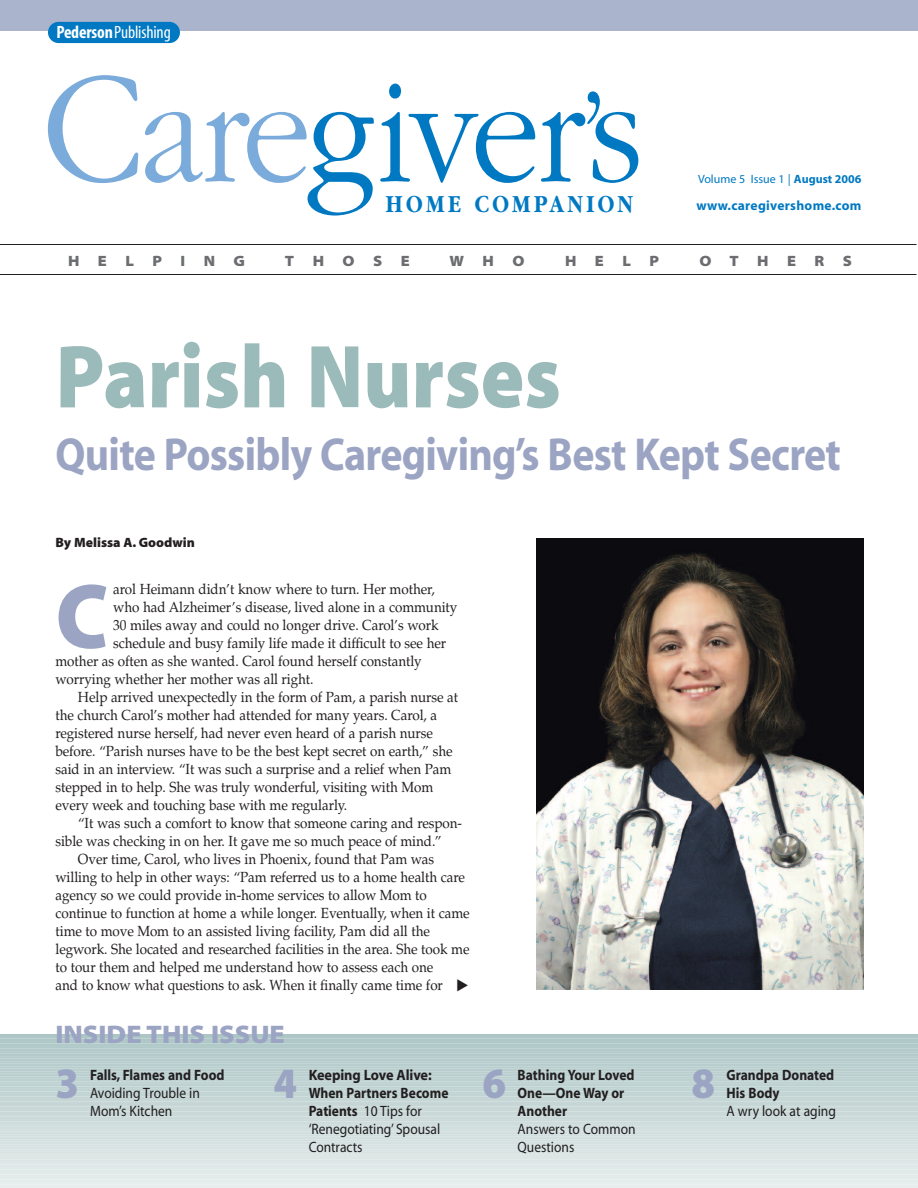
<style>
.page{position:relative;width:918px;height:1188px;background:#fff}
.page>*{position:absolute;margin:0;border:0;box-sizing:border-box;transform-origin:0 0}
.t1{font:300 153px "Garamond";letter-spacing:-.03em;color:#0079c2;scale:.9 1}
.t2{font:92.7px "Myriad MM.830.300";color:#9ba4c2;scale:.95 1}
.t3{font:90px "Myriad MM.830.300";color:#9bbbba;scale:.9 1}
.t4{font:46.5px "Myriad MM.700.600";letter-spacing:-.015em;color:#9ba4c2;scale:.9 1}
.t5{font:43.35px "Myriad MM.830.300";color:#9ba4c2;scale:.95 1}
.t6{font:25.5px "Myriad MM.215.300";color:#9ba4c2}
.t7{font:700 25.5px "Garamond";letter-spacing:.155em;color:#0079c2;scale:.85 1}
.t8{font:17.85px "Myriad MM.400.300";letter-spacing:-.01em;color:#fff}
.t9{font:15px/18px "Myriad MM.412.601";color:#231f20;scale:.9 1}
.t10{font:15px/18px "Myriad MM.700.600";color:#231f20;scale:.9 1}
.t11{font:15px/18px "Myriad MM.700.600";color:#231f20;scale:.95 1}
.t12{font:15px "Myriad MM.215.300";letter-spacing:1.23em;color:#6c6d70}
.t13{font:14.7px "Palatino";letter-spacing:-.005em;color:#231f20;scale:.92 1}
.t14{font:13.5px "Myriad MM.700.600";letter-spacing:.02em;color:#0079c2}
.t15{font:13.5px "Myriad MM.830.300";color:#231f20}
.t16{font:12px "Myriad MM.412.601";color:#0079c2}
.s1{font-family:"Myriad MM.700.300"}
.s2{font-size:165.75px;color:#7aabdb}
.s3{color:#7aabdb}
.s4{font-size:140.25px}
.s5{font-family:"Myriad MM.215.700"}
.s6{font-family:"Myriad MM.700.600"}
</style>
<div class="page">
<div style="left:0;top:1183px;width:918px;height:5px;background:#e7eeed"></div>
<div style="left:0;top:1178px;width:918px;height:6px;background:#e5ecec"></div>
<div style="left:0;top:1173px;width:918px;height:6px;background:#e2ebea"></div>
<div style="left:0;top:1168px;width:918px;height:6px;background:#e0eae9"></div>
<div style="left:0;top:1165px;width:918px;height:6px;background:#e6eded"></div>
<div style="left:0;top:1163px;width:918px;height:6px;background:#dee8e7"></div>
<div style="left:0;top:1160px;width:918px;height:6px;background:#e4edec"></div>
<div style="left:0;top:1158px;width:918px;height:6px;background:#dce6e6"></div>
<div style="left:0;top:1155px;width:918px;height:6px;background:#e2eaea"></div>
<div style="left:0;top:1153px;width:918px;height:6px;background:#dae5e4"></div>
<div style="left:0;top:1150px;width:918px;height:6px;background:#e0e9e8"></div>
<div style="left:0;top:1148px;width:918px;height:6px;background:#d8e3e3"></div>
<div style="left:0;top:1145px;width:918px;height:6px;background:#dfe8e8"></div>
<div style="left:0;top:1143px;width:918px;height:6px;background:#d6e2e1"></div>
<div style="left:0;top:1138px;width:918px;height:5px;background:#d4e0e0"></div>
<div style="left:0;top:1132px;width:918px;height:6px;background:#d9e4e4"></div>
<div style="left:0;top:1130px;width:918px;height:6px;background:#d2dfde"></div>
<div style="left:0;top:1127px;width:918px;height:6px;background:#d9e5e3"></div>
<div style="left:0;top:1125px;width:918px;height:6px;background:#d0dddd"></div>
<div style="left:0;top:1122px;width:918px;height:6px;background:#d8e3e3"></div>
<div style="left:0;top:1120px;width:918px;height:6px;background:#cedcdb"></div>
<div style="left:0;top:1117px;width:918px;height:6px;background:#d7e2e1"></div>
<div style="left:0;top:1115px;width:918px;height:6px;background:#cbdad9"></div>
<div style="left:0;top:1112px;width:918px;height:6px;background:#d5e1e1"></div>
<div style="left:0;top:1110px;width:918px;height:6px;background:#cad9d8"></div>
<div style="left:0;top:1107px;width:918px;height:6px;background:#d5e1e0"></div>
<div style="left:0;top:1105px;width:918px;height:6px;background:#c8d8d7"></div>
<div style="left:0;top:1102px;width:918px;height:6px;background:#d3e0df"></div>
<div style="left:0;top:1100px;width:918px;height:6px;background:#c6d6d6"></div>
<div style="left:0;top:1097px;width:918px;height:6px;background:#d1dede"></div>
<div style="left:0;top:1095px;width:918px;height:6px;background:#c4d5d5"></div>
<div style="left:0;top:1092px;width:918px;height:6px;background:#d0dddd"></div>
<div style="left:0;top:1090px;width:918px;height:6px;background:#c2d4d4"></div>
<div style="left:0;top:1087px;width:918px;height:6px;background:#cedddd"></div>
<div style="left:0;top:1085px;width:918px;height:6px;background:#c0d3d3"></div>
<div style="left:0;top:1082px;width:918px;height:6px;background:#ccdbdb"></div>
<div style="left:0;top:1080px;width:918px;height:6px;background:#bed2d2"></div>
<div style="left:0;top:1077px;width:918px;height:6px;background:#cadada"></div>
<div style="left:0;top:1075px;width:918px;height:6px;background:#bcd0d0"></div>
<div style="left:0;top:1072px;width:918px;height:6px;background:#c7d8d8"></div>
<div style="left:0;top:1070px;width:918px;height:6px;background:#bbcfcf"></div>
<div style="left:0;top:1065px;width:918px;height:5px;background:#c4d5d5"></div>
<div style="left:0;top:1062px;width:918px;height:6px;background:#b8cdcd"></div>
<div style="left:0;top:1059px;width:918px;height:6px;background:#c4d5d5"></div>
<div style="left:0;top:1057px;width:918px;height:6px;background:#b6cccc"></div>
<div style="left:0;top:1054px;width:918px;height:6px;background:#c3d5d5"></div>
<div style="left:0;top:1052px;width:918px;height:6px;background:#b4caca"></div>
<div style="left:0;top:1049px;width:918px;height:6px;background:#c2d4d4"></div>
<div style="left:0;top:1047px;width:918px;height:6px;background:#b2caca"></div>
<div style="left:0;top:1044px;width:918px;height:6px;background:#c1d4d4"></div>
<div style="left:0;top:1042px;width:918px;height:6px;background:#b0c9c9"></div>
<div style="left:0;top:1039px;width:918px;height:6px;background:#c1d4d4"></div>
<div style="left:0;top:1037px;width:918px;height:6px;background:#afc7c7"></div>
<div style="left:0;top:1035px;width:918px;height:5px;background:#c0d3d3"></div>
<hr style="left:0;top:1035px;width:918px;height:3px;background:#adc6c5">
<div style="left:0;top:0;width:918px;height:32px;background:#abb4cd"></div>
<div style="left:48px;top:22px;width:132px;height:21px;background:#0079c2;border-radius:11px"></div>
<hr style="left:0;top:244px;width:916px;height:1px;background:#231f20">
<hr style="left:0;top:274px;width:916px;height:1px;background:#231f20">
<img style="left:536px;top:539px;width:327px;height:451px">
<p class="t8" style="left:56px;top:25px;width:116px"><span class="s1">Pederson</span>Publishing</p>
<h1 class="t1" style="left:42px;top:39px;width:670px"><span class="s2">C</span><span class="s3">are</span>giver<span class="s4">’</span>s</h1>
<h3 class="t7" style="left:386px;top:188px;width:292px">HOME COMPANION</h3>
<p class="t16" style="left:698px;top:174px;width:165px">Volume 5 Issue 1 <span class="s5">|</span> <span class="s6">August 2006</span></p>
<p class="t14" style="left:697px;top:201px;width:166px">www.caregivershome.com</p>
<p class="t12" style="left:68px;top:255px;width:179px">HELPING</p>
<p class="t12" style="left:285px;top:255px;width:126px">THOSE</p>
<p class="t12" style="left:449px;top:255px;width:77px">WHO</p>
<p class="t12" style="left:565px;top:255px;width:96px">HELP</p>
<p class="t12" style="left:699px;top:255px;width:154px">OTHERS</p>
<h3 class="t3" style="left:56px;top:343px;width:563px">Parish Nurses</h3>
<h3 class="t4" style="left:56px;top:437px;width:874px">Quite Possibly Caregiving’s Best Kept Secret</h3>
<p class="t15" style="left:56px;top:538px;width:141px">By Melissa A. Goodwin</p>
<h2 class="t2" style="left:56px;top:582px;width:57px">C</h2>
<p class="t13" style="left:113px;top:580px;width:351px">arol Heimann didn’t know where to turn. Her mother,</p>
<p class="t13" style="left:113px;top:598px;width:376px">who had Alzheimer’s disease, lived alone in a community</p>
<p class="t13" style="left:113px;top:616px;width:355px">30 miles away and could no longer drive. Carol’s work</p>
<p class="t13" style="left:113px;top:634px;width:363px">schedule and busy family life made it difficult to see her</p>
<p class="t13" style="left:55px;top:652px;width:400px">mother as often as she wanted. Carol found herself constantly</p>
<p class="t13" style="left:55px;top:670px;width:282px">worrying whether her mother was all right.</p>
<p class="t13" style="left:78px;top:688px;width:415px">Help arrived unexpectedly in the form of Pam, a parish nurse at</p>
<p class="t13" style="left:55px;top:706px;width:416px">the church Carol’s mother had attended for many years. Carol, a</p>
<p class="t13" style="left:55px;top:724px;width:412px">registered nurse herself, had never even heard of a parish nurse</p>
<p class="t13" style="left:55px;top:742px;width:433px">before. “Parish nurses have to be the best kept secret on earth,” she</p>
<p class="t13" style="left:55px;top:760px;width:432px">said in an interview. “It was such a surprise and a relief when Pam</p>
<p class="t13" style="left:55px;top:778px;width:412px">stepped in to help. She was truly wonderful, visiting with Mom</p>
<p class="t13" style="left:55px;top:796px;width:319px">every week and touching base with me regularly.</p>
<p class="t13" style="left:78px;top:814px;width:419px">“It was such a comfort to know that someone caring and respon-</p>
<p class="t13" style="left:55px;top:832px;width:422px">sible was checking in on her. It gave me so much peace of mind.”</p>
<p class="t13" style="left:78px;top:850px;width:389px">Over time, Carol, who lives in Phoenix, found that Pam was</p>
<p class="t13" style="left:55px;top:868px;width:447px">willing to help in other ways: “Pam referred us to a home health care</p>
<p class="t13" style="left:55px;top:886px;width:405px">agency so we could provide in-home services to allow Mom to</p>
<p class="t13" style="left:55px;top:904px;width:452px">continue to function at home a while longer. Eventually, when it came</p>
<p class="t13" style="left:55px;top:922px;width:409px">time to move Mom to an assisted living facility, Pam did all the</p>
<p class="t13" style="left:55px;top:940px;width:451px">legwork. She located and researched facilities in the area. She took me</p>
<p class="t13" style="left:55px;top:958px;width:412px">to tour them and helped me understand how to assess each one</p>
<p class="t13" style="left:55px;top:976px;width:423px">and to know what questions to ask. When it finally came time for</p>
<h3 class="t6" style="left:56px;top:1025px;width:231px">INSIDE THIS ISSUE</h3>
<h3 class="t5" style="left:56px;top:1067px;width:26px">3</h3>
<p class="t10" style="left:90px;top:1067px;width:151px">Falls, Flames and Food</p>
<p class="t9" style="left:90px;top:1085px;width:123px">Avoiding Trouble in<br>Mom’s Kitchen</p>
<h3 class="t5" style="left:273px;top:1067px;width:26px">4</h3>
<p class="t11" style="left:309px;top:1067px;width:149px">Keeping Love Alive:<br>When Partners Become</p>
<p class="t9" style="left:309px;top:1103px;width:148px"><span class="s6">Patients</span> 10 Tips for ‘Renegotiating’ Spousal<br>Contracts</p>
<h3 class="t5" style="left:482px;top:1067px;width:26px">6</h3>
<p class="t10" style="left:518px;top:1067px;width:131px">Bathing Your Loved<br>One—One Way or<br>Another</p>
<p class="t9" style="left:518px;top:1121px;width:133px">Answers to Common<br>Questions</p>
<h3 class="t5" style="left:691px;top:1067px;width:26px">8</h3>
<p class="t10" style="left:727px;top:1067px;width:121px">Grandpa Donated<br>His Body</p>
<p class="t9" style="left:727px;top:1103px;width:123px">A wry look at aging</p>
</div>
